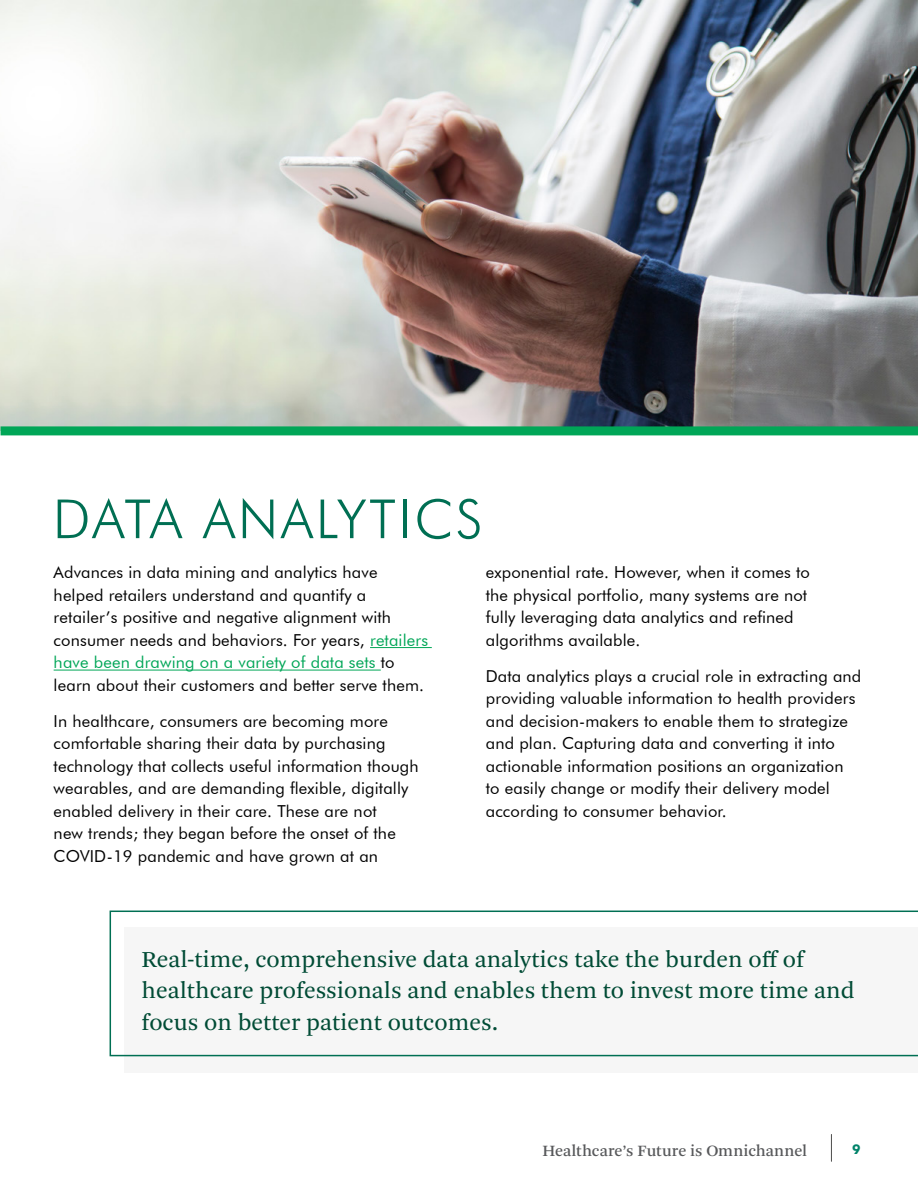
<style>
.page{position:relative;width:918px;height:1188px;background:#fff}
.page>*{position:absolute;margin:0;border:0;box-sizing:border-box;transform-origin:0 0}
.t1{font:300 54px "Futura BT";letter-spacing:.05em;color:#006f53}
.t2{font:24px/31.5px "Arnhem Pro Blond";color:#004b35}
.t3{font:16.5px/22.5px "Futura BT";letter-spacing:.01em;color:#000}
.t4{font:16.5px "Arnhem Pro";color:#58595b}
.t5{font:700 13.5px "Futura BT";color:#00836a}
.s1{color:#00a657}
</style>
<div class="page">
<img style="left:0;top:0;width:918px;height:431px">
<hr style="left:370px;top:647px;width:62px;height:1px;background:#00a657">
<hr style="left:54px;top:670px;width:327px;height:1px;background:#00a657">
<div style="left:1px;top:426px;width:917px;height:9px;background:#00a657"></div>
<div style="left:124px;top:927px;width:794px;height:146px;background:#f6f6f6"></div>
<svg style="left:110px;top:911px;width:808px;height:145px"></svg>
<svg style="left:831px;top:1134px;width:1px;height:27px"></svg>
<h1 class="t1" style="left:53px;top:486px;width:431px">DATA ANALYTICS</h1>
<p class="t3" style="left:54px;top:561px;width:376px">Advances in data mining and analytics have helped retailers understand and quantify a retailer’s positive and negative alignment with consumer needs and behaviors. For years, <span class="s1">retailers have been drawing on a variety of data sets</span> to learn about their customers and better serve them.</p>
<p class="t3" style="left:54px;top:710px;width:367px">In healthcare, consumers are becoming more comfortable sharing their data by purchasing technology that collects useful information though wearables, and are demanding flexible, digitally enabled delivery in their care. These are not<br>new trends; they began before the onset of the COVID-19 pandemic and have grown at an</p>
<p class="t3" style="left:486px;top:561px;width:326px">exponential rate. However, when it comes to the physical portfolio, many systems are not fully leveraging data analytics and refined algorithms available.</p>
<p class="t3" style="left:486px;top:665px;width:377px">Data analytics plays a crucial role in extracting and providing valuable information to health providers and decision-makers to enable them to strategize and plan. Capturing data and converting it into actionable information positions an organization to easily change or modify their delivery model according to consumer behavior.</p>
<h2 class="t2" style="left:141px;top:944px;width:715px">Real-time, comprehensive data analytics take the burden off of healthcare professionals and enables them to invest more time and focus on better patient outcomes.</h2>
<p class="t4" style="left:542px;top:1140px;width:266px">Healthcare’s Future is Omnichannel</p>
<p class="t5" style="left:852px;top:1141px;width:10px">9</p>
</div>
